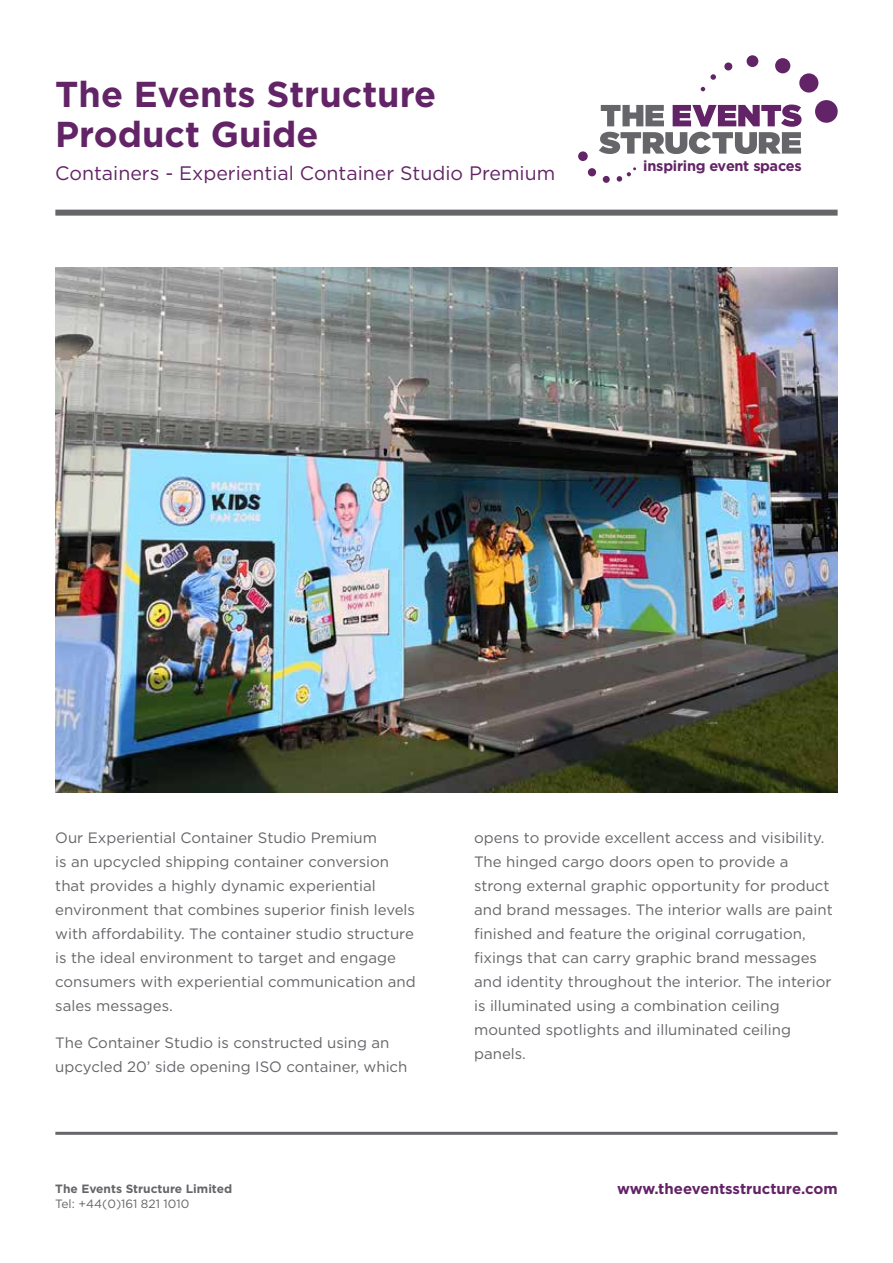
<style>
.page{position:relative;width:893px;height:1263px;background:#fff}
.page>*{position:absolute;margin:0;border:0;box-sizing:border-box;transform-origin:0 0}
.t1{font:700 36px/39.8px "Gotham";color:#622466}
.t2{font:19.5px "Gotham";color:#622466}
.t3{font:15px/24px "Gotham";color:#65656a}
.t4{font:700 15px "Gotham";color:#622466}
.t5{font:700 14.55px "Gotham";letter-spacing:-.02em;color:#622466}
.t6{font:700 12px "Gotham";color:#65656a}
.t7{font:12px "Gotham";color:#65656a}
</style>
<div class="page">
<div style="left:55px;top:210px;width:783px;height:6px;background:#65656a"></div>
<hr style="left:55px;top:1132px;width:783px;height:3px;background:#65656a">
<svg style="left:599px;top:105px;width:202px;height:49px"></svg>
<svg style="left:701px;top:87px;width:4px;height:4px"></svg>
<svg style="left:710px;top:74px;width:6px;height:6px"></svg>
<div style="left:724px;top:62px;width:8px;height:8px;background:#622466;border-radius:50%"></div>
<div style="left:747px;top:55px;width:11px;height:12px;background:#622466;border-radius:50%"></div>
<div style="left:775px;top:58px;width:15px;height:15px;background:#622466;border-radius:50%"></div>
<div style="left:799px;top:73px;width:19px;height:20px;background:#622466;border-radius:50%"></div>
<div style="left:815px;top:100px;width:23px;height:23px;background:#622466;border-radius:50%"></div>
<svg style="left:617px;top:167px;width:19px;height:15px"></svg>
<div style="left:603px;top:176px;width:7px;height:7px;background:#622466;border-radius:50%"></div>
<div style="left:588px;top:168px;width:8px;height:8px;background:#622466;border-radius:50%"></div>
<div style="left:578px;top:151px;width:10px;height:10px;background:#622466;border-radius:50%"></div>
<img style="left:55px;top:268px;width:783px;height:524px">
<h1 class="t1" style="left:55px;top:73px;width:382px">The Events Structure<br>Product Guide</h1>
<h2 class="t2" style="left:55px;top:162px;width:501px">Containers - Experiential Container Studio Premium</h2>
<p class="t5" style="left:643px;top:157px;width:160px">inspiring event spaces</p>
<p class="t3" style="left:55px;top:826px;width:362px">Our Experiential Container Studio Premium<br>is an upcycled shipping container conversion that provides a highly dynamic experiential environment that combines superior finish levels with affordability. The container studio structure is the ideal environment to target and engage consumers with experiential communication and sales messages.</p>
<p class="t3" style="left:55px;top:1030px;width:354px">The Container Studio is constructed using an upcycled 20’ side opening ISO container, which</p>
<p class="t6" style="left:55px;top:1181px;width:178px">The Events Structure Limited</p>
<p class="t7" style="left:55px;top:1197px;width:136px">Tel: +44(0)161 821 1010</p>
<p class="t3" style="left:474px;top:826px;width:360px">opens to provide excellent access and visibility.<br>The hinged cargo doors open to provide a strong external graphic opportunity for product and brand messages. The interior walls are paint finished and feature the original corrugation, fixings that can carry graphic brand messages and identity throughout the interior. The interior is illuminated using a combination ceiling mounted spotlights and illuminated ceiling panels.</p>
<p class="t4" style="left:617px;top:1180px;width:222px">www.theeventsstructure.com</p>
</div>
